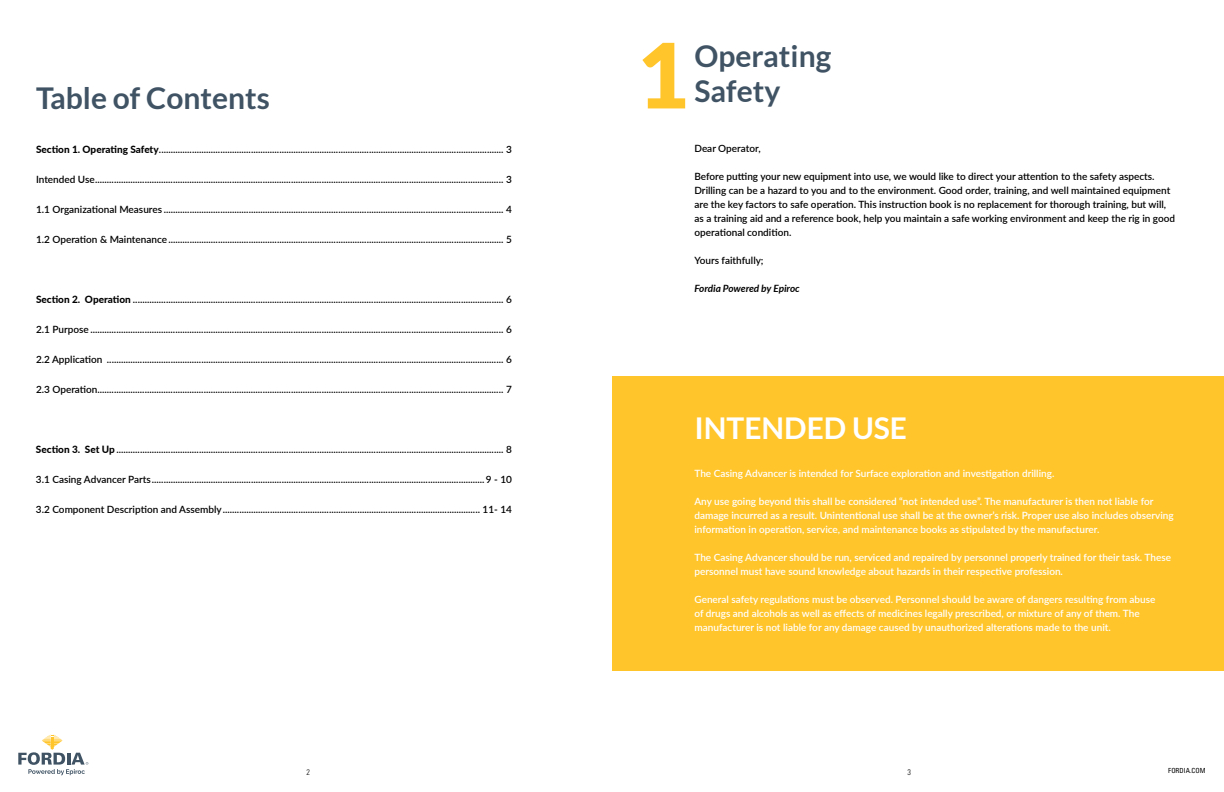
<style>
.page{position:relative;width:1224px;height:792px;background:#fff}
.page>*{position:absolute;margin:0;border:0;box-sizing:border-box;transform-origin:0 0}
.t1{font:900 90px "Lato";color:#ffc52b}
.t2{font:700 30px/35px "Lato";color:#3f5364}
.t3{font:700 30px "Lato";color:#fff}
.t4{font:600 10px/14px "Lato";color:#000}
.t5{font:600 10px/14px "Lato";color:#fff}
.t6{font:italic 700 10px "Lato";color:#000}
.t7{font:300 condensed 8px "Univers LT Std";color:#000}
.t8{font:condensed 7px "Univers LT Std";color:#000}
.s1{font-weight:800}
</style>
<div class="page">
<svg style="left:18px;top:734px;width:70px;height:41px"></svg>
<div style="left:612px;top:376px;width:612px;height:295px;background:#ffc52b"></div>
<h2 class="t2" style="left:36px;top:80px;width:235px">Table of Contents</h2>
<p class="t4" style="left:36px;top:142px;width:478px"><span class="s1">Section 1. Operating Safety</span>.................................................................................................................................................. 3</p>
<p class="t4" style="left:36px;top:172px;width:478px">Intended Use............................................................................................................................................................................. 3</p>
<p class="t4" style="left:36px;top:202px;width:478px">1.1 Organizational Measures ................................................................................................................................................ 4</p>
<p class="t4" style="left:36px;top:232px;width:478px">1.2 Operation &amp; Maintenance.............................................................................................................................................. 5</p>
<p class="t4" style="left:36px;top:292px;width:478px"><span class="s1">Section 2. Operation</span> ............................................................................................................................................................. 6</p>
<p class="t4" style="left:36px;top:322px;width:478px">2.1 Purpose ............................................................................................................................................................................... 6</p>
<p class="t4" style="left:36px;top:352px;width:478px">2.2 Application ........................................................................................................................................................................ 6</p>
<p class="t4" style="left:36px;top:382px;width:477px">2.3 Operation............................................................................................................................................................................ 7</p>
<p class="t4" style="left:36px;top:442px;width:477px"><span class="s1">Section 3. Set Up</span> .................................................................................................................................................................... 8</p>
<p class="t4" style="left:36px;top:472px;width:477px">3.1 Casing Advancer Parts .............................................................................................................................................9 - 10</p>
<p class="t4" style="left:36px;top:502px;width:477px">3.2 Component Description and Assembly............................................................................................................. 11- 14</p>
<h1 class="t1" style="left:636px;top:23px;width:54px">1</h1>
<h2 class="t2" style="left:694px;top:38px;width:138px">Operating<br>Safety</h2>
<p class="t4" style="left:694px;top:141px;width:68px">Dear Operator,</p>
<p class="t4" style="left:694px;top:169px;width:482px">Before putting your new equipment into use, we would like to direct your attention to the safety aspects.<br>Drilling can be a hazard to you and to the environment. Good order, training, and well maintained equipment are the key factors to safe operation. This instruction book is no replacement for thorough training, but will, as a training aid and a reference book, help you maintain a safe working environment and keep the rig in good operational condition.</p>
<p class="t4" style="left:694px;top:253px;width:71px">Yours faithfully;</p>
<p class="t6" style="left:694px;top:283px;width:107px">Fordia Powered by Epiroc</p>
<h2 class="t3" style="left:694px;top:411px;width:214px">INTENDED USE</h2>
<p class="t5" style="left:694px;top:466px;width:361px">The Casing Advancer is intended for Surface exploration and investigation drilling.</p>
<p class="t5" style="left:694px;top:494px;width:481px">Any use going beyond this shall be considered “not intended use”. The manufacturer is then not liable for damage incurred as a result. Unintentional use shall be at the owner’s risk. Proper use also includes observing information in operation, service, and maintenance books as stipulated by the manufacturer.</p>
<p class="t5" style="left:694px;top:550px;width:478px">The Casing Advancer should be run, serviced and repaired by personnel properly trained for their task. These personnel must have sound knowledge about hazards in their respective profession.</p>
<p class="t5" style="left:694px;top:592px;width:463px">General safety regulations must be observed. Personnel should be aware of dangers resulting from abuse of drugs and alcohols as well as effects of medicines legally prescribed, or mixture of any of them. The manufacturer is not liable for any damage caused by unauthorized alterations made to the unit.</p>
<p class="t7" style="left:307px;top:768px;width:5px">2</p>
<p class="t7" style="left:907px;top:768px;width:5px">3</p>
<p class="t8" style="left:1168px;top:766px;width:39px">FORDIA.COM</p>
</div>
